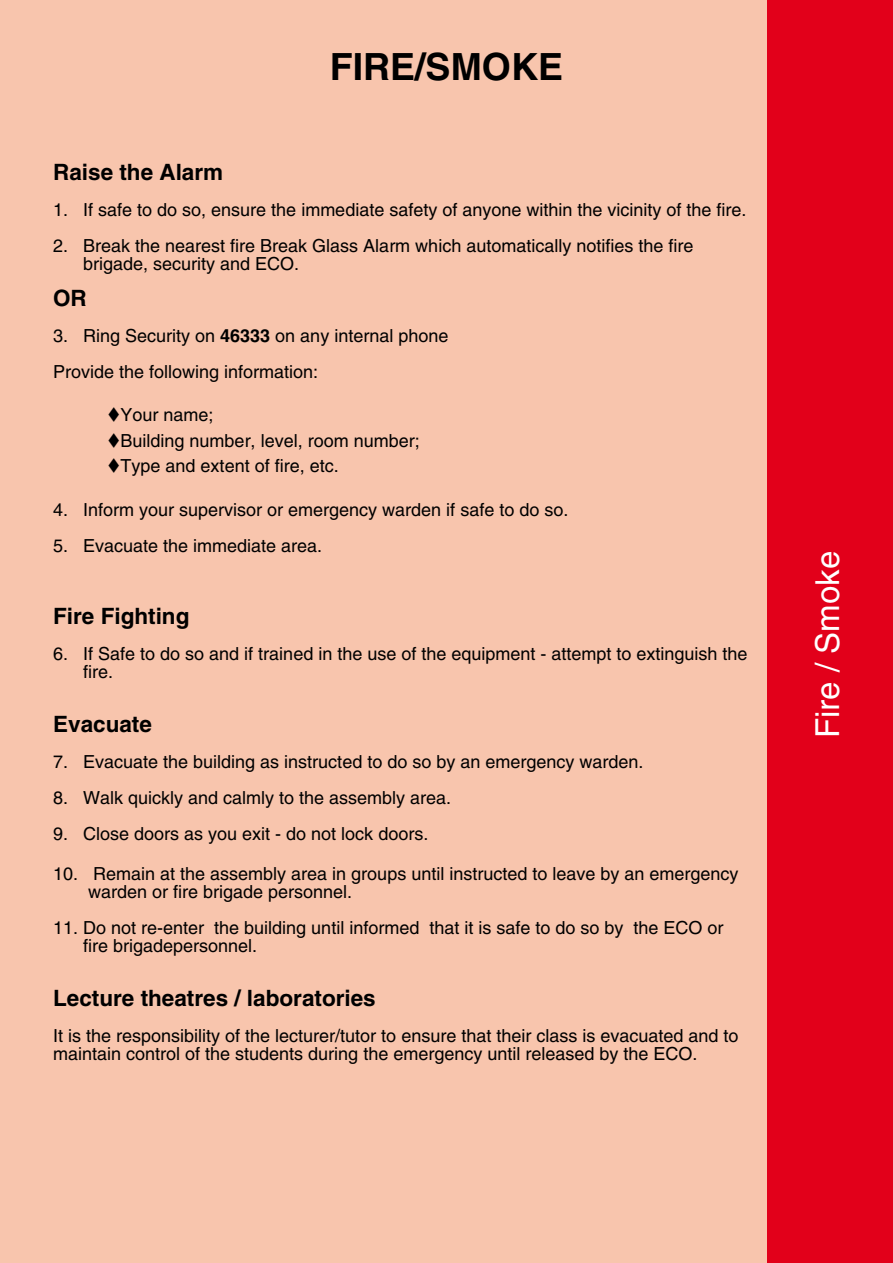
<style>
.page{position:relative;width:893px;height:1263px;background:#fff}
.page>*{position:absolute;margin:0;border:0;box-sizing:border-box;transform-origin:0 0}
.t1{font:700 37.5px "Helvetica LT Std";color:#000}
.t2{font:33px "Helvetica LT Std";color:#fff}
.t3{font:700 22.5px "Helvetica LT Std";color:#000}
.t4{font:18px/18px "Helvetica LT Std";color:#000}
.s1{font-weight:700}
</style>
<div class="page">
<div style="left:0;top:0;width:767px;height:1263px;background:#f8c5ad"></div>
<div style="left:767px;top:0;width:126px;height:1263px;background:#e2001a"></div>
<h1 class="t1" style="left:330px;top:44px;width:235px">FIRE/SMOKE</h1>
<p class="t3" style="left:53px;top:158px;width:172px">Raise the Alarm</p>
<p class="t4" style="left:53px;top:201px;width:695px">1. If safe to do so, ensure the immediate safety of anyone within the vicinity of the fire.</p>
<p class="t4" style="left:83px;top:237px;width:612px;text-indent:-30px">2. Break the nearest fire Break Glass Alarm which automatically notifies the fire brigade, security and ECO.</p>
<p class="t3" style="left:53px;top:284px;width:35px">OR</p>
<p class="t4" style="left:53px;top:318px;width:397px;line-height:36px">3. Ring Security on <span class="s1">46333</span> on any internal phone<br>Provide the following information:</p>
<p class="t4" style="left:107px;top:406px;width:108px">▼Your name;</p>
<p class="t4" style="left:107px;top:432px;width:314px">▼Building number, level, room number;</p>
<p class="t4" style="left:107px;top:457px;width:233px">▼Type and extent of fire, etc.</p>
<p class="t4" style="left:53px;top:501px;width:517px">4. Inform your supervisor or emergency warden if safe to do so.</p>
<p class="t4" style="left:53px;top:537px;width:271px">5. Evacuate the immediate area.</p>
<p class="t3" style="left:53px;top:602px;width:138px">Fire Fighting</p>
<p class="t4" style="left:83px;top:645px;width:666px;text-indent:-30px">6. If Safe to do so and if trained in the use of the equipment - attempt to extinguish the fire.</p>
<p class="t3" style="left:53px;top:710px;width:100px">Evacuate</p>
<p class="t4" style="left:53px;top:753px;width:592px">7. Evacuate the building as instructed to do so by an emergency warden.</p>
<p class="t4" style="left:53px;top:789px;width:400px">8. Walk quickly and calmly to the assembly area.</p>
<p class="t4" style="left:53px;top:825px;width:377px">9. Close doors as you exit - do not lock doors.</p>
<p class="t4" style="left:88px;top:864px;width:652px;text-indent:-35px">10. Remain at the assembly area in groups until instructed to leave by an emergency warden or fire brigade personnel.</p>
<p class="t4" style="left:83px;top:918px;width:642px;text-indent:-30px">11. Do not re-enter the building until informed that it is safe to do so by the ECO or fire brigadepersonnel.</p>
<p class="t3" style="left:53px;top:984px;width:324px">Lecture theatres / laboratories</p>
<p class="t4" style="left:53px;top:1026px;width:687px">It is the responsibility of the lecturer/tutor to ensure that their class is evacuated and to maintain control of the students during the emergency until released by the ECO.</p>
<h2 class="t2" style="left:809px;top:738px;width:189px;rotate:-90deg">Fire / Smoke</h2>
</div>
